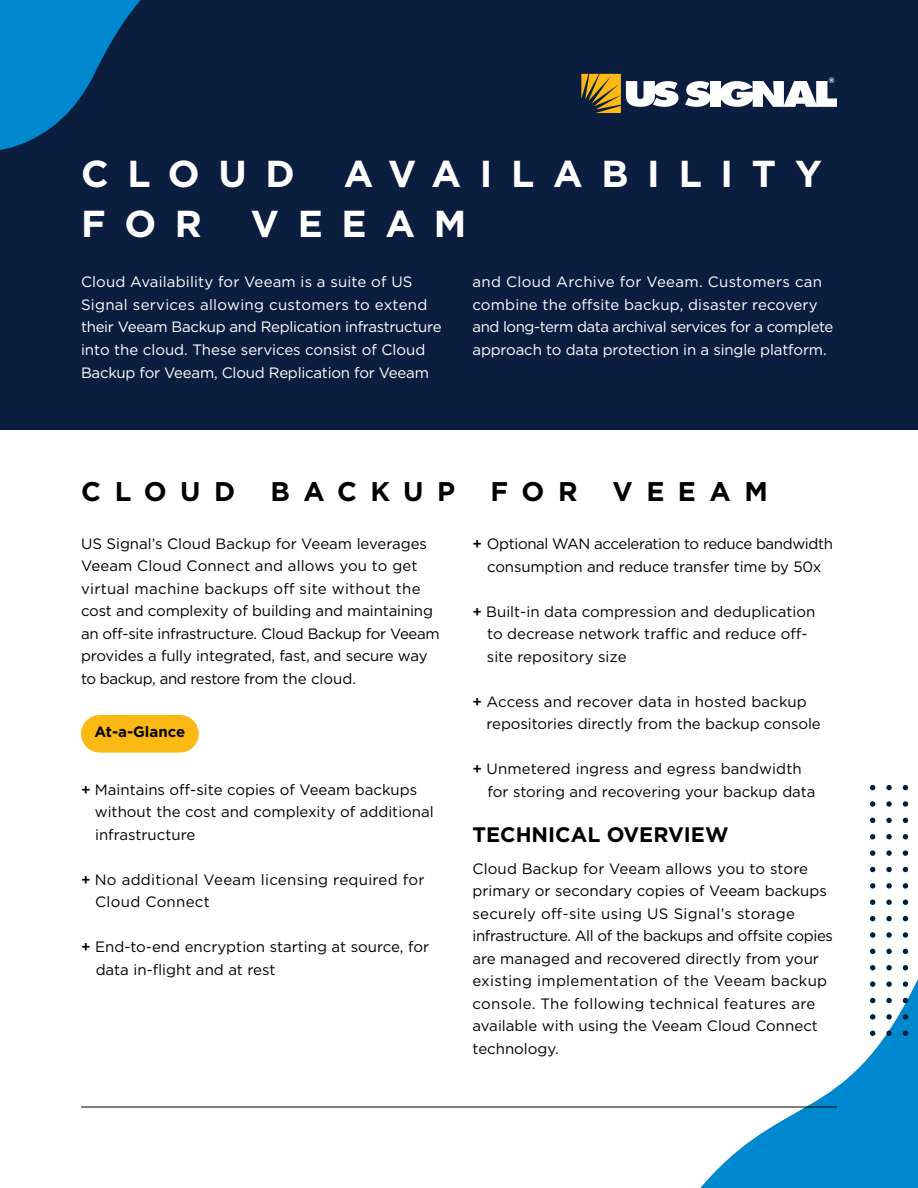
<style>
.page{position:relative;width:918px;height:1188px;background:#fff}
.page>*{position:absolute;margin:0;border:0;box-sizing:border-box;transform-origin:0 0}
.t1{font:700 37.5px "Gotham";letter-spacing:.5em;color:#fff}
.t2{font:700 27px "Gotham";letter-spacing:.5em;color:#000}
.t3{font:700 21px "Gotham";color:#000}
.t4{font:15px/22.5px "Gotham";color:#000}
.t5{font:15px/22.6px "Gotham";letter-spacing:-.01em;color:#fff}
.t6{font:15px/22.5px "Gotham";letter-spacing:-.025em;color:#000;text-align:center}
.t7{font:15px/22.5px "Gotham";letter-spacing:.02em;color:#000}
.t8{font:700 15px "Gotham";color:#000}
.t9{font:900 7.8px "Gotham";color:#fff}
.s1{font-weight:500}
</style>
<div class="page">
<div style="left:0;top:0;width:918px;height:430px;background:#0b1e40"></div>
<svg style="left:598px;top:835px;width:320px;height:353px"></svg>
<svg style="left:581px;top:74px;width:98px;height:39px"></svg>
<svg style="left:685px;top:81px;width:25px;height:26px"></svg>
<div style="left:710px;top:81px;width:11px;height:26px;background:#fff"></div>
<svg style="left:721px;top:81px;width:116px;height:26px"></svg>
<hr style="left:81px;top:1107px;width:756px;height:1px;background:#000">
<svg style="left:0;top:0;width:141px;height:150px;fill:#0088ce"></svg>
<svg style="left:903px;top:1031px;width:5px;height:5px"></svg>
<svg style="left:886px;top:1031px;width:6px;height:5px"></svg>
<svg style="left:870px;top:1031px;width:5px;height:5px"></svg>
<svg style="left:903px;top:1014px;width:5px;height:6px"></svg>
<svg style="left:886px;top:1014px;width:6px;height:6px"></svg>
<svg style="left:870px;top:1014px;width:5px;height:6px"></svg>
<svg style="left:903px;top:998px;width:5px;height:5px"></svg>
<svg style="left:886px;top:998px;width:6px;height:5px"></svg>
<svg style="left:870px;top:998px;width:5px;height:5px"></svg>
<svg style="left:903px;top:981px;width:5px;height:6px"></svg>
<svg style="left:886px;top:981px;width:6px;height:6px"></svg>
<svg style="left:870px;top:981px;width:5px;height:6px"></svg>
<svg style="left:903px;top:965px;width:5px;height:5px"></svg>
<svg style="left:886px;top:965px;width:6px;height:5px"></svg>
<svg style="left:870px;top:965px;width:5px;height:5px"></svg>
<svg style="left:903px;top:949px;width:5px;height:5px"></svg>
<svg style="left:886px;top:949px;width:6px;height:5px"></svg>
<svg style="left:870px;top:949px;width:5px;height:5px"></svg>
<svg style="left:903px;top:932px;width:5px;height:6px"></svg>
<svg style="left:886px;top:932px;width:6px;height:6px"></svg>
<svg style="left:870px;top:932px;width:5px;height:6px"></svg>
<svg style="left:903px;top:916px;width:5px;height:5px"></svg>
<svg style="left:886px;top:916px;width:6px;height:5px"></svg>
<svg style="left:870px;top:916px;width:5px;height:5px"></svg>
<svg style="left:903px;top:900px;width:5px;height:5px"></svg>
<svg style="left:886px;top:900px;width:6px;height:5px"></svg>
<svg style="left:870px;top:900px;width:5px;height:5px"></svg>
<svg style="left:903px;top:883px;width:5px;height:6px"></svg>
<svg style="left:886px;top:883px;width:6px;height:6px"></svg>
<svg style="left:870px;top:883px;width:5px;height:6px"></svg>
<svg style="left:903px;top:867px;width:5px;height:5px"></svg>
<svg style="left:886px;top:867px;width:6px;height:5px"></svg>
<svg style="left:870px;top:867px;width:5px;height:5px"></svg>
<svg style="left:903px;top:850px;width:5px;height:6px"></svg>
<svg style="left:886px;top:850px;width:6px;height:6px"></svg>
<svg style="left:870px;top:850px;width:5px;height:6px"></svg>
<svg style="left:903px;top:834px;width:5px;height:5px"></svg>
<svg style="left:886px;top:834px;width:6px;height:5px"></svg>
<svg style="left:870px;top:834px;width:5px;height:5px"></svg>
<svg style="left:903px;top:818px;width:5px;height:5px"></svg>
<svg style="left:886px;top:818px;width:6px;height:5px"></svg>
<svg style="left:870px;top:818px;width:5px;height:5px"></svg>
<svg style="left:903px;top:801px;width:5px;height:6px"></svg>
<svg style="left:886px;top:801px;width:6px;height:6px"></svg>
<svg style="left:870px;top:801px;width:5px;height:6px"></svg>
<svg style="left:903px;top:785px;width:5px;height:5px"></svg>
<svg style="left:886px;top:785px;width:6px;height:5px"></svg>
<svg style="left:870px;top:785px;width:5px;height:5px"></svg>
<div style="left:81px;top:715px;width:118px;height:38px;background:#fdb913;border-radius:19px"></div>
<p class="t9" style="left:828px;top:76px;width:8px">®</p>
<h1 class="t1" style="left:81px;top:149px;width:215px">CLOUD</h1>
<h1 class="t1" style="left:344px;top:149px;width:480px">AVAILABILITY</h1>
<h1 class="t1" style="left:81px;top:199px;width:123px">FOR</h1>
<h1 class="t1" style="left:251px;top:199px;width:217px">VEEAM</h1>
<p class="t5" style="left:81px;top:270px;width:362px">Cloud Availability for Veeam is a suite of US Signal services allowing customers to extend their Veeam Backup and Replication infrastructure into the cloud. These services consist of Cloud Backup for Veeam, Cloud Replication for Veeam</p>
<p class="t5" style="left:472px;top:271px;width:362px">and Cloud Archive for Veeam. Customers can combine the offsite backup, disaster recovery and long-term data archival services for a complete approach to data protection in a single platform.</p>
<h2 class="t2" style="left:81px;top:473px;width:156px">CLOUD</h2>
<h2 class="t2" style="left:270px;top:473px;width:186px">BACKUP</h2>
<h2 class="t2" style="left:490px;top:473px;width:89px">FOR</h2>
<h2 class="t2" style="left:613px;top:473px;width:157px">VEEAM</h2>
<p class="t4" style="left:81px;top:532px;width:360px">US Signal’s Cloud Backup for Veeam leverages Veeam Cloud Connect and allows you to get virtual machine backups off site without the cost and complexity of building and maintaining an off-site infrastructure. Cloud Backup for Veeam provides a fully integrated, fast, and secure way to backup, and restore from the cloud.</p>
<p class="t8" style="left:94px;top:722px;width:92px">At-a-Glance</p>
<p class="t4" style="left:95px;top:778px;width:341px;text-indent:-14px"><span class="s1">+</span> Maintains off-site copies of Veeam backups without the cost and complexity of additional infrastructure</p>
<p class="t7" style="left:95px;top:868px;width:331px;text-indent:-14px"><span class="s1">+</span> No additional Veeam licensing required for<br>Cloud Connect</p>
<p class="t4" style="left:96px;top:936px;width:335px;text-indent:-15px"><span class="s1">+</span> End-to-end encryption starting at source, for data in-flight and at rest</p>
<p class="t6" style="left:472px;top:532px;width:362px"><span class="s1">+</span> Optional WAN acceleration to reduce bandwidth consumption and reduce transfer time by 50x</p>
<p class="t4" style="left:487px;top:600px;width:330px;text-indent:-14px"><span class="s1">+</span> Built-in data compression and deduplication to decrease network traffic and reduce off&shy;site repository size</p>
<p class="t4" style="left:487px;top:690px;width:336px;text-indent:-14px"><span class="s1">+</span> Access and recover data in hosted backup repositories directly from the backup console</p>
<p class="t4" style="left:487px;top:757px;width:330px;text-indent:-15px"><span class="s1">+</span> Unmetered ingress and egress bandwidth for storing and recovering your backup data</p>
<h3 class="t3" style="left:472px;top:821px;width:258px">TECHNICAL OVERVIEW</h3>
<p class="t4" style="left:472px;top:857px;width:362px">Cloud Backup for Veeam allows you to store primary or secondary copies of Veeam backups securely off-site using US Signal’s storage infrastructure. All of the backups and offsite copies are managed and recovered directly from your existing implementation of the Veeam backup console. The following technical features are available with using the Veeam Cloud Connect technology.</p>
</div>
